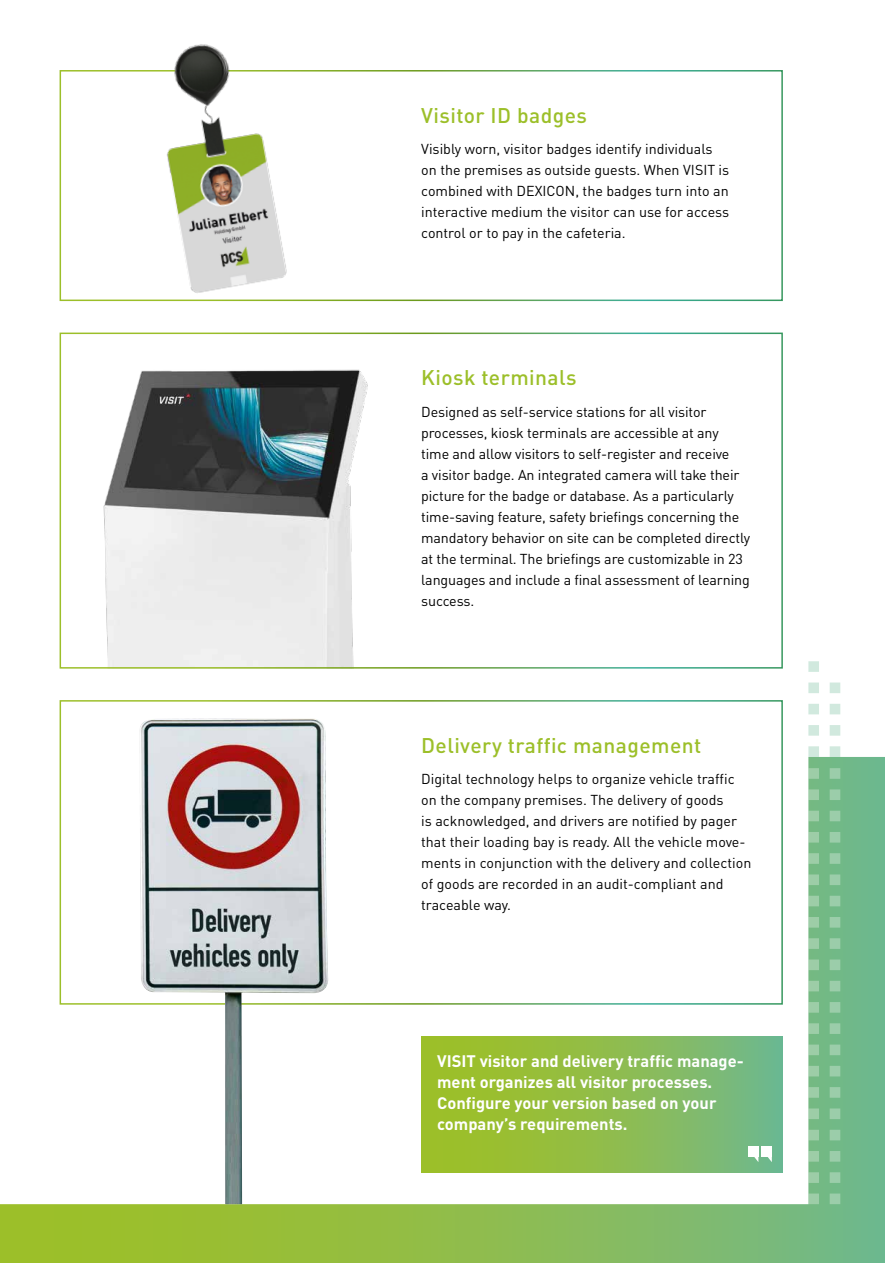
<style>
.page{position:relative;width:885px;height:1263px;background:#fff}
.page>*{position:absolute;margin:0;border:0;box-sizing:border-box;transform-origin:0 0}
.t1{font:500 21px "DIN Pro";letter-spacing:.02em;color:#9cbf29}
.t2{font:700 16.5px/21px "DIN Pro";color:#fff}
.t3{font:14.25px/21px "DIN Pro";letter-spacing:-.01em;color:#000}
</style>
<div class="page">
<img style="left:103px;top:369px;width:265px;height:297px">
<div style="left:60px;top:70px;width:722px;height:231px;border:2px solid #fff"></div>
<div style="left:60px;top:333px;width:722px;height:336px;border:2px solid #fff"></div>
<svg style="left:0;top:757px;width:884px;height:506px"></svg>
<svg style="left:808px;top:768px;width:32px;height:330px;background:#84c193"></svg>
<svg style="left:808px;top:661px;width:32px;height:96px"></svg>
<svg style="left:808px;top:1108px;width:32px;height:96px;background:#83c092"></svg>
<img style="left:139px;top:718px;width:189px;height:486px">
<div style="left:421px;top:1036px;width:361px;height:137px;background:linear-gradient(to right,#a4c01a,#75b988)"></div>
<div style="left:747px;top:1146px;width:11px;height:10px;background:#fff"></div>
<svg style="left:753px;top:1156px;width:5px;height:6px"></svg>
<div style="left:761px;top:1146px;width:10px;height:10px;background:#fff"></div>
<svg style="left:767px;top:1156px;width:4px;height:6px"></svg>
<img style="left:138px;top:44px;width:161px;height:258px">
<h1 class="t1" style="left:421px;top:99px;width:167px">Visitor ID badges</h1>
<p class="t3" style="left:421px;top:137px;width:309px">Visibly worn, visitor badges identify individuals on the premises as outside guests. When VISIT is combined with DEXICON, the badges turn into an interactive medium the visitor can use for access control or to pay in the cafeteria.</p>
<h1 class="t1" style="left:421px;top:361px;width:157px">Kiosk terminals</h1>
<p class="t3" style="left:421px;top:400px;width:330px">Designed as self-service stations for all visitor processes, kiosk terminals are accessible at any time and allow visitors to self-register and receive<br>a visitor badge. An integrated camera will take their picture for the badge or database. As a particularly time-saving feature, safety briefings concerning the mandatory behavior on site can be completed directly at the terminal. The briefings are customizable in 23 languages and include a final assessment of learning success.</p>
<h1 class="t1" style="left:421px;top:729px;width:281px">Delivery traffic management</h1>
<p class="t3" style="left:421px;top:767px;width:331px">Digital technology helps to organize vehicle traffic on the company premises. The delivery of goods<br>is acknowledged, and drivers are notified by pager that their loading bay is ready. All the vehicle move&shy;ments in conjunction with the delivery and collection of goods are recorded in an audit-compliant and traceable way.</p>
<p class="t2" style="left:437px;top:1049px;width:308px">VISIT visitor and delivery traffic manage&shy;ment organizes all visitor processes.<br>Configure your version based on your company’s requirements.</p>
</div>
